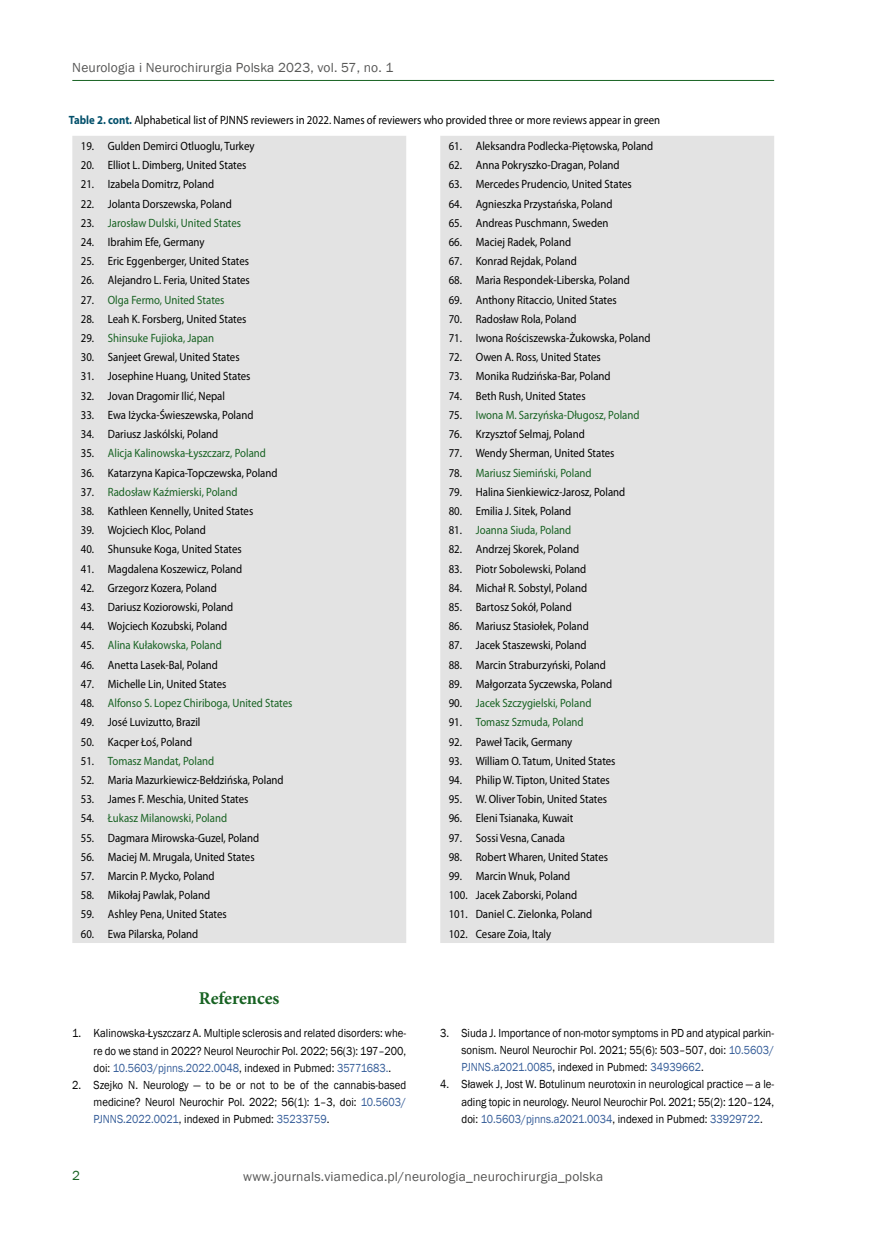
<style>
.page{position:relative;width:872px;height:1234px;background:#fff}
.page>*{position:absolute;margin:0;border:0;box-sizing:border-box;transform-origin:0 0}
.t1{font:700 18px "Minion Pro";letter-spacing:-.005em;color:#176222}
.t2{font:13.5px "Franklin Gothic";letter-spacing:.01em;color:#575756}
.t3{font:13.5px "Franklin Gothic";color:#176222}
.t4{font:12px/19.2px "Myriad Pro";color:#000;scale:.9 1}
.t5{font:12px/17.1px "Franklin Gothic";color:#000;text-align:justify;scale:.9 1}
.t6{font:12px "Myriad Pro";color:#176222;scale:.9 1}
.s1{font-weight:700;color:#03506b}
.s2{color:#000}
.s3{color:#345c98}
</style>
<div class="page">
<hr style="left:72px;top:80px;width:702px;height:1px;background:#176222">
<div style="left:72px;top:136px;width:334px;height:806px;background:#e3e3e3"></div>
<div style="left:440px;top:136px;width:334px;height:806px;background:#e3e3e3"></div>
<p class="t2" style="left:72px;top:59px;width:323px">Neurologia i Neurochirurgia Polska 2023, vol. 57, no. 1</p>
<p class="t4" style="left:69px;top:110px;width:658px"><span class="s1">Table 2. cont.</span> Alphabetical list of PJNNS reviewers in 2022. Names of reviewers who provided three or more reviews appear in green</p>
<p class="t4" style="left:81px;top:136px;width:194px">19. Gulden Demirci Otluoglu, Turkey</p>
<p class="t4" style="left:81px;top:156px;width:185px">20. Elliot L. Dimberg, United States</p>
<p class="t4" style="left:81px;top:175px;width:150px">21. Izabela Domitrz, Poland</p>
<p class="t4" style="left:81px;top:194px;width:169px">22. Jolanta Dorszewska, Poland</p>
<p class="t6" style="left:81px;top:216px;width:179px"><span class="s2">23.</span> Jarosław Dulski, United States</p>
<p class="t4" style="left:81px;top:232px;width:139px">24. Ibrahim Efe, Germany</p>
<p class="t4" style="left:81px;top:252px;width:188px">25. Eric Eggenberger, United States</p>
<p class="t4" style="left:81px;top:271px;width:189px">26. Alejandro L. Feria, United States</p>
<p class="t6" style="left:81px;top:293px;width:161px"><span class="s2">27.</span> Olga Fermo, United States</p>
<p class="t4" style="left:81px;top:309px;width:185px">28. Leah K. Forsberg, United States</p>
<p class="t6" style="left:81px;top:331px;width:150px"><span class="s2">29.</span> Shinsuke Fujioka, Japan</p>
<p class="t4" style="left:81px;top:348px;width:178px">30. Sanjeet Grewal, United States</p>
<p class="t4" style="left:81px;top:367px;width:190px">31. Josephine Huang, United States</p>
<p class="t4" style="left:81px;top:386px;width:162px">32. Jovan Dragomir Ilić, Nepal</p>
<p class="t4" style="left:81px;top:405px;width:193px">33. Ewa Iżycka-Świeszewska, Poland</p>
<p class="t4" style="left:81px;top:424px;width:154px">34. Dariusz Jaskólski, Poland</p>
<p class="t6" style="left:81px;top:446px;width:207px"><span class="s2">35.</span> Alicja Kalinowska-Łyszczarz, Poland</p>
<p class="t4" style="left:81px;top:463px;width:220px">36. Katarzyna Kapica-Topczewska, Poland</p>
<p class="t6" style="left:81px;top:485px;width:175px"><span class="s2">37.</span> Radosław Kaźmierski, Poland</p>
<p class="t4" style="left:81px;top:501px;width:193px">38. Kathleen Kennelly, United States</p>
<p class="t4" style="left:81px;top:520px;width:141px">39. Wojciech Kloc, Poland</p>
<p class="t4" style="left:81px;top:540px;width:180px">40. Shunsuke Koga, United States</p>
<p class="t4" style="left:81px;top:559px;width:181px">41. Magdalena Koszewicz, Poland</p>
<p class="t4" style="left:81px;top:578px;width:153px">42. Grzegorz Kozera, Poland</p>
<p class="t4" style="left:81px;top:597px;width:171px">43. Dariusz Koziorowski, Poland</p>
<p class="t4" style="left:81px;top:616px;width:164px">44. Wojciech Kozubski, Poland</p>
<p class="t6" style="left:81px;top:638px;width:158px"><span class="s2">45.</span> Alina Kułakowska, Poland</p>
<p class="t4" style="left:81px;top:655px;width:154px">46. Anetta Lasek-Bal, Poland</p>
<p class="t4" style="left:81px;top:674px;width:163px">47. Michelle Lin, United States</p>
<p class="t6" style="left:81px;top:696px;width:237px"><span class="s2">48.</span> Alfonso S. Lopez Chiriboga, United States</p>
<p class="t4" style="left:81px;top:712px;width:134px">49. José Luvizutto, Brazil</p>
<p class="t4" style="left:81px;top:732px;width:125px">50. Kacper Łoś, Poland</p>
<p class="t6" style="left:81px;top:754px;width:150px"><span class="s2">51.</span> Tomasz Mandat, Poland</p>
<p class="t4" style="left:81px;top:770px;width:227px">52. Maria Mazurkiewicz-Bełdzińska, Poland</p>
<p class="t4" style="left:81px;top:789px;width:188px">53. James F. Meschia, United States</p>
<p class="t6" style="left:81px;top:811px;width:164px"><span class="s2">54.</span> Łukasz Milanowski, Poland</p>
<p class="t4" style="left:81px;top:828px;width:200px">55. Dagmara Mirowska-Guzel, Poland</p>
<p class="t4" style="left:81px;top:847px;width:195px">56. Maciej M. Mrugala, United States</p>
<p class="t4" style="left:81px;top:866px;width:150px">57. Marcin P. Mycko, Poland</p>
<p class="t4" style="left:81px;top:885px;width:145px">58. Mikołaj Pawlak, Poland</p>
<p class="t4" style="left:81px;top:904px;width:164px">59. Ashley Pena, United States</p>
<p class="t4" style="left:81px;top:924px;width:132px">60. Ewa Pilarska, Poland</p>
<h1 class="t1" style="left:199px;top:985px;width:82px">References</h1>
<p class="t5" style="left:94px;top:1024px;width:349px;text-indent:-21px">1. Kalinowska-Łyszczarz A. Multiple sclerosis and related disorders: whe&shy;re do we stand in 2022? Neurol Neurochir Pol. 2022; 56(3): 197–200, doi: <span class="s3">10.5603/pjnns.2022.0048</span>, indexed in Pubmed: <span class="s3">35771683.</span>.</p>
<p class="t5" style="left:94px;top:1076px;width:349px;text-indent:-21px">2. Szejko N. Neurology — to be or not to be of the cannabis-based medicine? Neurol Neurochir Pol. 2022; 56(1): 1–3, doi: <span class="s3">10.5603/ PJNNS.2022.0021</span>, indexed in Pubmed: <span class="s3">35233759</span>.</p>
<p class="t4" style="left:449px;top:136px;width:229px">61. Aleksandra Podlecka-Piętowska, Poland</p>
<p class="t4" style="left:449px;top:156px;width:191px">62. Anna Pokryszko-Dragan, Poland</p>
<p class="t4" style="left:449px;top:175px;width:205px">63. Mercedes Prudencio, United States</p>
<p class="t4" style="left:449px;top:194px;width:183px">64. Agnieszka Przystańska, Poland</p>
<p class="t4" style="left:449px;top:213px;width:179px">65. Andreas Puschmann, Sweden</p>
<p class="t4" style="left:449px;top:232px;width:137px">66. Maciej Radek, Poland</p>
<p class="t4" style="left:449px;top:252px;width:144px">67. Konrad Rejdak, Poland</p>
<p class="t4" style="left:449px;top:271px;width:203px">68. Maria Respondek-Liberska, Poland</p>
<p class="t4" style="left:449px;top:290px;width:188px">69. Anthony Ritaccio, United States</p>
<p class="t4" style="left:449px;top:309px;width:143px">70. Radosław Rola, Poland</p>
<p class="t4" style="left:449px;top:328px;width:226px">71. Iwona Rościszewska-Żukowska, Poland</p>
<p class="t4" style="left:449px;top:348px;width:170px">72. Owen A. Ross, United States</p>
<p class="t4" style="left:449px;top:367px;width:181px">73. Monika Rudzińska-Bar, Poland</p>
<p class="t4" style="left:449px;top:386px;width:153px">74. Beth Rush, United States</p>
<p class="t6" style="left:449px;top:408px;width:213px"><span class="s2">75.</span> Iwona M. Sarzyńska-Długosz, Poland</p>
<p class="t4" style="left:449px;top:424px;width:153px">76. Krzysztof Selmaj, Poland</p>
<p class="t4" style="left:449px;top:444px;width:186px">77. Wendy Sherman, United States</p>
<p class="t6" style="left:449px;top:466px;width:160px"><span class="s2">78.</span> Mariusz Siemiński, Poland</p>
<p class="t4" style="left:449px;top:482px;width:198px">79. Halina Sienkiewicz-Jarosz, Poland</p>
<p class="t4" style="left:449px;top:501px;width:138px">80. Emilia J. Sitek, Poland</p>
<p class="t6" style="left:449px;top:523px;width:138px"><span class="s2">81.</span> Joanna Siuda, Poland</p>
<p class="t4" style="left:449px;top:540px;width:146px">82. Andrzej Skorek, Poland</p>
<p class="t4" style="left:449px;top:559px;width:154px">83. Piotr Sobolewski, Poland</p>
<p class="t4" style="left:449px;top:578px;width:155px">84. Michał R. Sobstyl, Poland</p>
<p class="t4" style="left:449px;top:597px;width:138px">85. Bartosz Sokół, Poland</p>
<p class="t4" style="left:449px;top:616px;width:157px">86. Mariusz Stasiołek, Poland</p>
<p class="t4" style="left:449px;top:636px;width:155px">87. Jacek Staszewski, Poland</p>
<p class="t4" style="left:449px;top:655px;width:176px">88. Marcin Straburzyński, Poland</p>
<p class="t4" style="left:449px;top:674px;width:183px">89. Małgorzata Syczewska, Poland</p>
<p class="t6" style="left:449px;top:696px;width:160px"><span class="s2">90.</span> Jacek Szczygielski, Poland</p>
<p class="t6" style="left:449px;top:715px;width:151px"><span class="s2">91.</span> Tomasz Szmuda, Poland</p>
<p class="t4" style="left:449px;top:732px;width:139px">92. Paweł Tacik, Germany</p>
<p class="t4" style="left:449px;top:751px;width:187px">93. William O. Tatum, United States</p>
<p class="t4" style="left:449px;top:770px;width:180px">94. Philip W. Tipton, United States</p>
<p class="t4" style="left:449px;top:789px;width:177px">95. W. Oliver Tobin, United States</p>
<p class="t4" style="left:449px;top:808px;width:140px">96. Eleni Tsianaka, Kuwait</p>
<p class="t4" style="left:449px;top:828px;width:131px">97. Sossi Vesna, Canada</p>
<p class="t4" style="left:449px;top:847px;width:179px">98. Robert Wharen, United States</p>
<p class="t4" style="left:449px;top:866px;width:161px">99. Marcin Wnuk, Poland<br>100. Jacek Zaborski, Poland<br>101. Daniel C. Zielonka, Poland<br>102. Cesare Zoia, Italy</p>
<p class="t5" style="left:461px;top:1024px;width:349px;text-indent:-21px">3. Siuda J. Importance of non-motor symptoms in PD and atypical parkin&shy;sonism. Neurol Neurochir Pol. 2021; 55(6): 503–507, doi: <span class="s3">10.5603/ PJNNS.a2021.0085</span>, indexed in Pubmed: <span class="s3">34939662</span>.</p>
<p class="t5" style="left:461px;top:1075px;width:349px;text-indent:-21px">4. Sławek J, Jost W. Botulinum neurotoxin in neurological practice — a le&shy;ading topic in neurology. Neurol Neurochir Pol. 2021; 55(2): 120–124, doi: <span class="s3">10.5603/pjnns.a2021.0034</span>, indexed in Pubmed: <span class="s3">33929722</span>.</p>
<p class="t3" style="left:72px;top:1166px;width:9px">2</p>
<p class="t2" style="left:243px;top:1168px;width:361px">www.journals.viamedica.pl/neurologia_neurochirurgia_polska</p>
</div>
